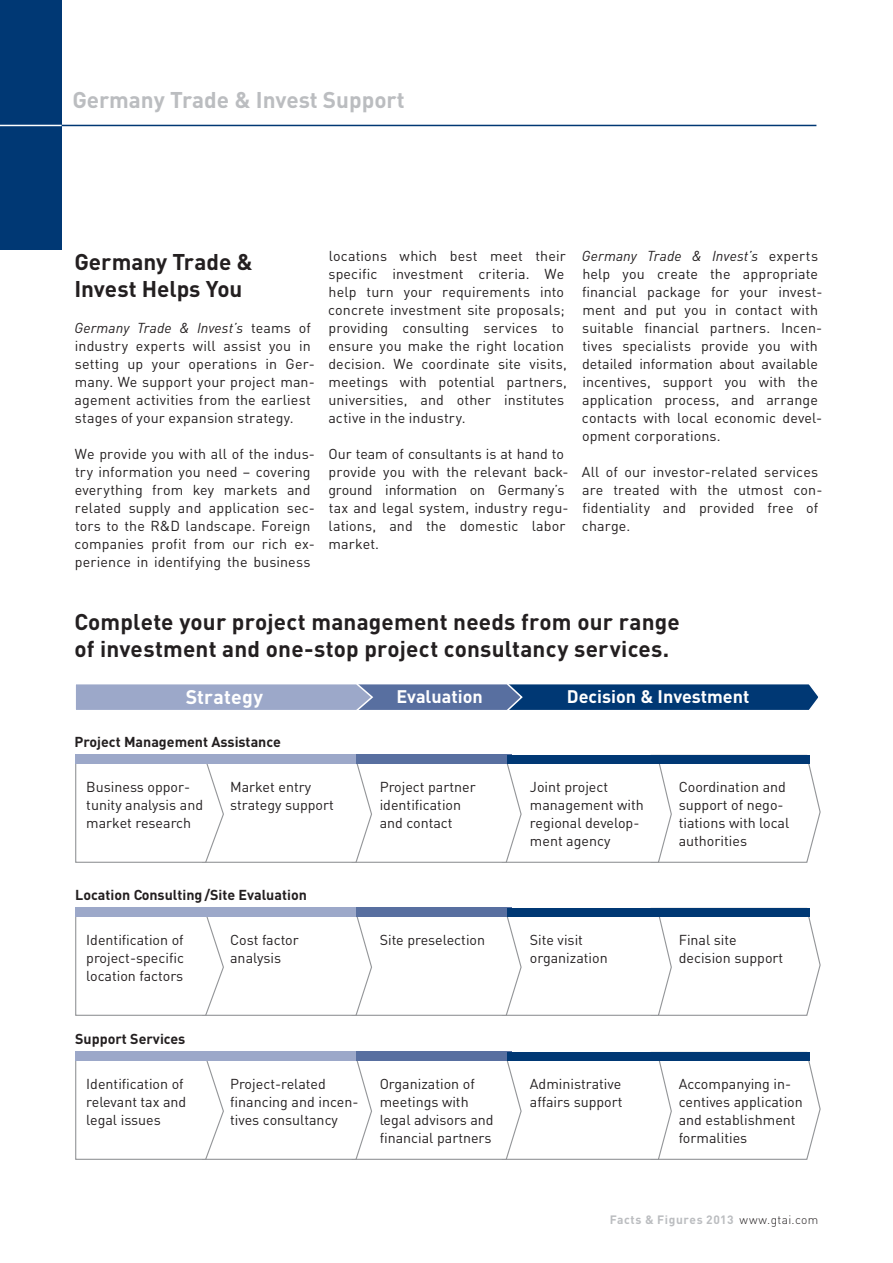
<style>
.page{position:relative;width:893px;height:1263px;background:#fff}
.page>*{position:absolute;margin:0;border:0;box-sizing:border-box;transform-origin:0 0}
.t1{font:700 22.5px/27px "DIN";letter-spacing:.01em;color:#231f20}
.t2{font:700 22.5px "DIN";color:#bbbdc0}
.t3{font:700 19.5px "DIN";letter-spacing:.01em;color:#fff}
.t4{font:700 18px "DIN";color:#fff}
.t5{font:14.25px/18px "DIN";letter-spacing:.005em;color:#231f20}
.t6{font:700 14.25px "DIN";color:#231f20}
.t7{font:700 12px "DIN";letter-spacing:.045em;color:#bbbdc0}
.s1{font-style:italic}
.s2{font-weight:300;color:#231f20}
</style>
<div class="page">
<svg style="left:75px;top:754px;width:746px;height:109px"></svg>
<div style="left:75px;top:755px;width:281px;height:9px;background:#9ca8c9"></div>
<div style="left:356px;top:755px;width:156px;height:9px;background:#586fa0"></div>
<div style="left:507px;top:755px;width:302px;height:8px;background:#003874"></div>
<svg style="left:75px;top:907px;width:746px;height:109px"></svg>
<div style="left:75px;top:908px;width:283px;height:9px;background:#9ca8c9"></div>
<div style="left:356px;top:908px;width:156px;height:9px;background:#586fa0"></div>
<div style="left:507px;top:908px;width:302px;height:8px;background:#003874"></div>
<svg style="left:75px;top:1051px;width:746px;height:109px"></svg>
<div style="left:75px;top:1052px;width:283px;height:9px;background:#9ca8c9"></div>
<div style="left:356px;top:1052px;width:156px;height:9px;background:#586fa0"></div>
<div style="left:507px;top:1052px;width:302px;height:8px;background:#003874"></div>
<svg style="left:76px;top:684px;width:742px;height:26px;background:#5473a1"></svg>
<hr style="left:54px;top:125px;width:762px;height:1px;background:#003874">
<div style="left:0;top:0;width:62px;height:250px;background:#003874"></div>
<hr style="left:0;top:125px;width:62px;height:1px;background:#fff">
<h1 class="t2" style="left:72px;top:92px;width:334px">Germany Trade &amp; Invest Support</h1>
<h1 class="t1" style="left:74px;top:251px;width:180px">Germany Trade &amp;<br>Invest Helps You</h1>
<p class="t5" style="left:74px;top:321px;width:242px"><span class="s1">Germany Trade &amp; Invest’s</span> teams of industry experts will assist you in setting up your operations in Ger&shy;many. We support your project man&shy;agement activities from the earliest stages of your expansion strategy.</p>
<p class="t5" style="left:74px;top:447px;width:242px">We provide you with all of the indus&shy;try information you need – covering everything from key markets and related supply and application sec&shy;tors to the R&amp;D landscape. Foreign companies profit from our rich ex&shy;perience in identifying the business</p>
<p class="t5" style="left:328px;top:249px;width:240px">locations which best meet their specific investment criteria. We help turn your requirements into concrete investment site proposals; providing consulting services to ensure you make the right location decision. We coordinate site visits, meetings with potential partners, universities, and other institutes active in the industry.</p>
<p class="t5" style="left:328px;top:447px;width:242px">Our team of consultants is at hand to provide you with the relevant back&shy;ground information on Germany’s tax and legal system, industry regu&shy;lations, and the domestic labor market.</p>
<p class="t5" style="left:582px;top:249px;width:242px"><span class="s1">Germany Trade &amp; Invest’s</span> experts help you create the appropriate financial package for your invest&shy;ment and put you in contact with suitable financial partners. Incen&shy;tives specialists provide you with detailed information about available incentives, support you with the application process, and arrange contacts with local economic devel&shy;opment corporations.</p>
<p class="t5" style="left:582px;top:464px;width:242px">All of our investor-related services are treated with the utmost con&shy;fidentiality and provided free of charge.</p>
<h1 class="t1" style="left:74px;top:611px;width:607px">Complete your project management needs from our range of investment and one-stop project consultancy services.</h1>
<h2 class="t3" style="left:186px;top:690px;width:79px">Strategy</h2>
<p class="t4" style="left:396px;top:690px;width:88px">Evaluation</p>
<p class="t4" style="left:567px;top:690px;width:184px">Decision &amp; Investment</p>
<p class="t6" style="left:74px;top:737px;width:208px">Project Management Assistance</p>
<p class="t5" style="left:86px;top:780px;width:118px">Business oppor&shy;tunity analysis and market research</p>
<p class="t5" style="left:230px;top:780px;width:105px">Market entry strategy support</p>
<p class="t6" style="left:75px;top:890px;width:233px">Location Consulting /Site Evaluation</p>
<p class="t5" style="left:380px;top:780px;width:98px">Project partner identification and contact</p>
<p class="t5" style="left:86px;top:933px;width:99px;text-align:justify">Identification of project-specific location factors</p>
<p class="t6" style="left:75px;top:1034px;width:112px">Support Services</p>
<p class="t5" style="left:86px;top:1077px;width:102px">Identification of relevant tax and legal issues</p>
<p class="t5" style="left:230px;top:933px;width:70px">Cost factor</p>
<p class="t5" style="left:380px;top:933px;width:107px">Site preselection</p>
<p class="t5" style="left:230px;top:951px;width:53px">analysis</p>
<p class="t5" style="left:230px;top:1077px;width:130px">Project-related financing and incen&shy;tives consultancy</p>
<p class="t5" style="left:380px;top:1077px;width:116px">Organization of meetings with legal advisors and financial partners</p>
<p class="t5" style="left:530px;top:780px;width:115px">Joint project management with regional develop&shy;ment agency</p>
<p class="t5" style="left:530px;top:933px;width:79px">Site visit organization</p>
<p class="t5" style="left:679px;top:780px;width:112px">Coordination and support of nego&shy;tiations with local authorities</p>
<p class="t5" style="left:679px;top:933px;width:106px">Final site decision support</p>
<p class="t5" style="left:530px;top:1077px;width:94px">Administrative affairs support</p>
<p class="t5" style="left:679px;top:1077px;width:126px">Accompanying in&shy;centives application and establishment formalities</p>
<p class="t7" style="left:610px;top:1215px;width:210px">Facts &amp; Figures 2013 <span class="s2">www.gtai.com</span></p>
</div>
